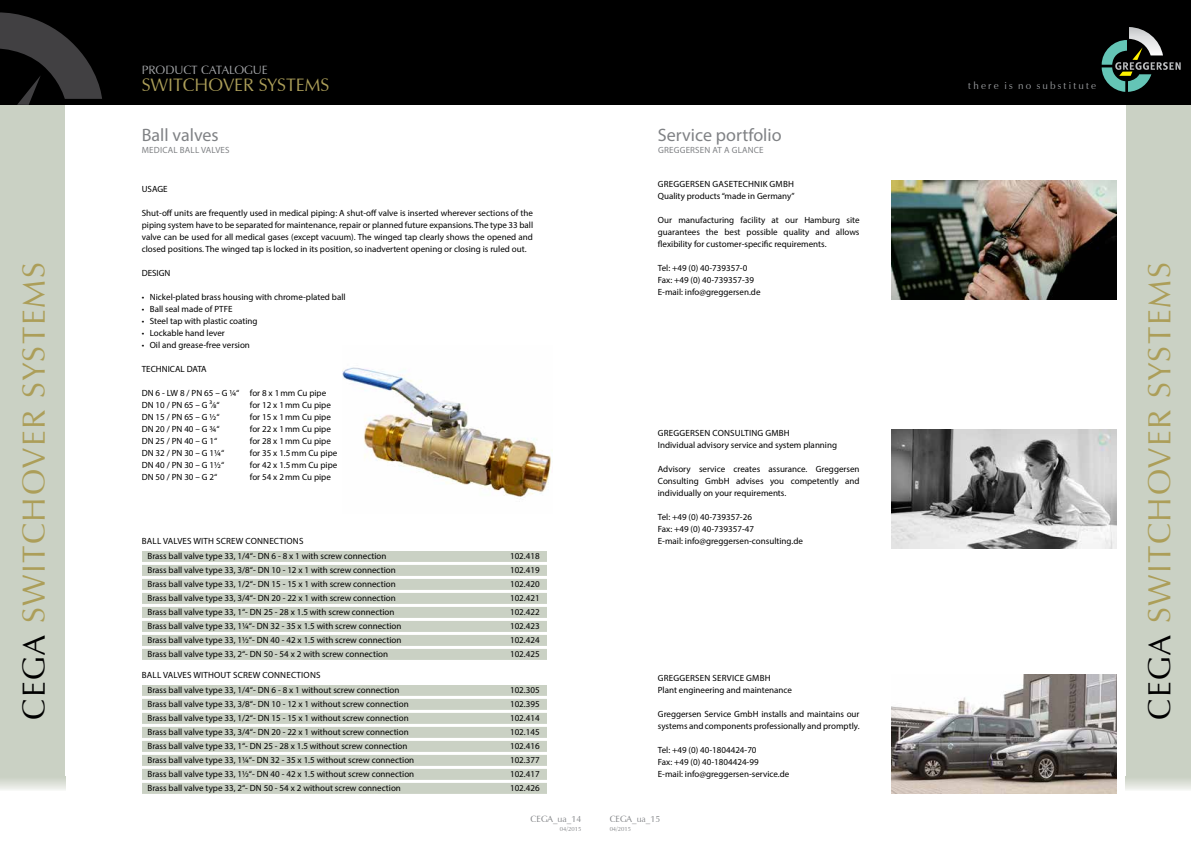
<style>
.page{position:relative;width:1191px;height:842px;background:#fff}
.page>*{position:absolute;margin:0;border:0;box-sizing:border-box;transform-origin:0 0}
.t1{font:32px "Zapf Humanist 601 BT";letter-spacing:.05em;color:#ac9e59}
.t2{font:18px "Myriad Pro";color:#808285}
.t3{font:18px "Zapf Humanist 601 BT";color:#ac9e59}
.t4{font:12px "Zapf Humanist 601 BT";color:#a7a9ac}
.t5{font:10px "Zapf Humanist 601 BT";letter-spacing:.22em;color:#9d9fa2}
.t6{font:9px/12px "Myriad Pro";color:#000}
.t7{font:9px "Myriad Pro";letter-spacing:.02em;color:#000}
.t8{font:9px "Myriad Pro";letter-spacing:.02em;color:#808285}
.t9{font:9px "Zapf Humanist 601 BT";color:#808285}
.t10{font:6px "Zapf Humanist 601 BT";color:#808285}
.s1{color:#000}
</style>
<div class="page">
<div style="left:0;top:0;width:1191px;height:105px;background:#000"></div>
<div style="left:0;top:105px;width:65px;height:672px;background:#cad1c4"></div>
<div style="left:1125px;top:105px;width:66px;height:672px;background:#cad1c4"></div>
<svg style="left:0;top:12px;width:102px;height:93px"></svg>
<svg style="left:0;top:777px;width:65px;height:13px"></svg>
<svg style="left:1125px;top:777px;width:66px;height:13px"></svg>
<img style="left:1129px;top:27px;width:27px;height:13px">
<svg style="left:1101px;top:40px;width:79px;height:52px"></svg>
<div style="left:142px;top:551px;width:404px;height:109px;background:#cad1c4"></div>
<hr style="left:139px;top:562px;width:410px;height:3px;background:#fff">
<hr style="left:139px;top:576px;width:410px;height:3px;background:#fff">
<hr style="left:139px;top:590px;width:410px;height:3px;background:#fff">
<hr style="left:139px;top:604px;width:410px;height:3px;background:#fff">
<hr style="left:139px;top:618px;width:410px;height:3px;background:#fff">
<hr style="left:139px;top:632px;width:410px;height:3px;background:#fff">
<hr style="left:139px;top:646px;width:410px;height:3px;background:#fff">
<div style="left:142px;top:685px;width:404px;height:109px;background:#cad1c4"></div>
<hr style="left:139px;top:696px;width:410px;height:3px;background:#fff">
<hr style="left:139px;top:710px;width:410px;height:3px;background:#fff">
<hr style="left:139px;top:724px;width:410px;height:3px;background:#fff">
<hr style="left:139px;top:738px;width:410px;height:3px;background:#fff">
<hr style="left:139px;top:752px;width:410px;height:3px;background:#fff">
<hr style="left:139px;top:766px;width:410px;height:3px;background:#fff">
<hr style="left:139px;top:780px;width:410px;height:3px;background:#fff">
<img style="left:891px;top:429px;width:225px;height:119px">
<img style="left:891px;top:180px;width:225px;height:119px">
<img style="left:891px;top:675px;width:225px;height:119px">
<img style="left:342px;top:367px;width:209px;height:130px">
<h3 class="t4" style="left:142px;top:62px;width:16px">PRODUCT</h3>
<h3 class="t4" style="left:201px;top:62px;width:9px">CATALOGUE</h3>
<h2 class="t3" style="left:142px;top:73px;width:22px">SWITCHOVER</h2>
<h2 class="t3" style="left:259px;top:73px;width:11px">SYSTEMS</h2>
<p class="t5" style="left:968px;top:79px;width:130px">THERE IS NO SUBSTITUTE</p>
<h2 class="t2" style="left:658px;top:124px;width:125px">Service portfolio</h2>
<p class="t8" style="left:658px;top:144px;width:107px">GREGGERSEN AT A GLANCE</p>
<h2 class="t2" style="left:142px;top:124px;width:78px">Ball valves</h2>
<p class="t8" style="left:142px;top:144px;width:89px">MEDICAL BALL VALVES</p>
<p class="t6" style="left:142px;top:183px;width:27px">USAGE</p>
<p class="t6" style="left:142px;top:207px;width:393px;text-align:justify">Shut-off units are frequently used in medical piping: A shut-off valve is inserted wherever sections of the piping system have to be separated for maintenance, repair or planned future expansions. The type 33 ball valve can be used for all medical gases (except vacuum). The winged tap clearly shows the opened and closed positions. The winged tap is locked in its position, so inadvertent opening or closing is ruled out.</p>
<p class="t6" style="left:142px;top:267px;width:30px">DESIGN</p>
<p class="t6" style="left:142px;top:291px;width:205px">• Nickel-plated brass housing with chrome-plated ball</p>
<p class="t6" style="left:142px;top:303px;width:92px">• Ball seal made of PTFE</p>
<p class="t6" style="left:142px;top:315px;width:117px">• Steel tap with plastic coating</p>
<p class="t6" style="left:142px;top:327px;width:85px">• Lockable hand lever</p>
<p class="t6" style="left:142px;top:339px;width:110px">• Oil and grease-free version</p>
<p class="t6" style="left:142px;top:363px;width:66px">TECHNICAL DATA</p>
<p class="t6" style="left:142px;top:387px;width:186px">DN 6 - LW 8 / PN 65 – G ¼“ for 8 x 1mm Cu pipe<br>DN 10 / PN 65 – G 3⁄8“</p>
<p class="t6" style="left:658px;top:178px;width:138px">GREGGERSEN GASETECHNIK GMBH<br>Quality products “made in Germany”</p>
<p class="t6" style="left:658px;top:214px;width:203px;text-align:justify">Our manufacturing facility at our Hamburg site guarantees the best possible quality and allows flexibility for customer-specific requirements.</p>
<p class="t6" style="left:658px;top:262px;width:104px">Tel: +49 (0) 40-739357-0<br>Fax: +49 (0) 40-739357-39<br>E-mail: info@greggersen.de</p>
<h1 class="t1" style="left:14px;top:720px;width:456px;rotate:-90deg"><span class="s1">CEGA</span> SWITCHOVER SYSTEMS</h1>
<h1 class="t1" style="left:1139px;top:720px;width:456px;rotate:-90deg"><span class="s1">CEGA</span> SWITCHOVER SYSTEMS</h1>
<p class="t6" style="left:250px;top:399px;width:83px">for 12 x 1mm Cu pipe</p>
<p class="t6" style="left:142px;top:411px;width:79px">DN 15 / PN 65 – G ½“</p>
<p class="t6" style="left:250px;top:411px;width:83px">for 15 x 1mm Cu pipe</p>
<p class="t6" style="left:142px;top:423px;width:79px">DN 20 / PN 40 – G ¾“</p>
<p class="t6" style="left:250px;top:423px;width:83px">for 22 x 1mm Cu pipe</p>
<p class="t6" style="left:142px;top:435px;width:77px">DN 25 / PN 40 – G 1“</p>
<p class="t6" style="left:250px;top:435px;width:83px">for 28 x 1mm Cu pipe</p>
<p class="t6" style="left:142px;top:447px;width:84px">DN 32 / PN 30 – G 1¼“</p>
<p class="t6" style="left:250px;top:447px;width:89px">for 35 x 1.5mm Cu pipe</p>
<p class="t6" style="left:142px;top:459px;width:84px">DN 40 / PN 30 – G 1½“</p>
<p class="t6" style="left:250px;top:459px;width:89px">for 42 x 1.5mm Cu pipe</p>
<p class="t6" style="left:142px;top:471px;width:77px">DN 50 / PN 30 – G 2“</p>
<p class="t6" style="left:250px;top:471px;width:83px">for 54 x 2mm Cu pipe</p>
<p class="t6" style="left:658px;top:427px;width:181px">GREGGERSEN CONSULTING GMBH<br>Individual advisory service and system planning</p>
<p class="t6" style="left:658px;top:463px;width:203px;text-align:justify">Advisory service creates assurance. Greggersen Consulting GmbH advises you competently and individually on your requirements.</p>
<p class="t6" style="left:658px;top:511px;width:147px">Tel: +49 (0) 40-739357-26<br>Fax: +49 (0) 40-739357-47<br>E-mail: info@greggersen-consulting.de</p>
<p class="t7" style="left:142px;top:535px;width:163px">BALL VALVES WITH SCREW CONNECTIONS</p>
<p class="t6" style="left:147px;top:550px;width:241px">Brass ball valve type 33, 1/4“- DN 6 - 8 x 1 with screw connection</p>
<p class="t6" style="left:510px;top:550px;width:31px">102.418</p>
<p class="t6" style="left:147px;top:564px;width:250px">Brass ball valve type 33, 3/8“- DN 10 - 12 x 1 with screw connection</p>
<p class="t6" style="left:510px;top:564px;width:31px">102.419</p>
<p class="t6" style="left:147px;top:578px;width:250px">Brass ball valve type 33, 1/2“- DN 15 - 15 x 1 with screw connection</p>
<p class="t6" style="left:510px;top:578px;width:31px">102.420</p>
<p class="t6" style="left:147px;top:592px;width:250px">Brass ball valve type 33, 3/4“- DN 20 - 22 x 1 with screw connection</p>
<p class="t6" style="left:510px;top:592px;width:31px">102.421</p>
<p class="t6" style="left:147px;top:606px;width:249px">Brass ball valve type 33, 1“- DN 25 - 28 x 1.5 with screw connection</p>
<p class="t6" style="left:510px;top:606px;width:31px">102.422</p>
<p class="t6" style="left:147px;top:620px;width:255px">Brass ball valve type 33, 1¼“- DN 32 - 35 x 1.5 with screw connection</p>
<p class="t6" style="left:510px;top:620px;width:31px">102.423</p>
<p class="t6" style="left:147px;top:634px;width:255px">Brass ball valve type 33, 1½“- DN 40 - 42 x 1.5 with screw connection</p>
<p class="t6" style="left:510px;top:634px;width:31px">102.424</p>
<p class="t6" style="left:147px;top:648px;width:242px">Brass ball valve type 33, 2“- DN 50 - 54 x 2 with screw connection</p>
<p class="t6" style="left:510px;top:648px;width:31px">102.425</p>
<p class="t6" style="left:147px;top:684px;width:253px">Brass ball valve type 33, 1/4“- DN 6 - 8 x 1 without screw connection</p>
<p class="t6" style="left:510px;top:684px;width:31px">102.305</p>
<p class="t6" style="left:147px;top:698px;width:263px">Brass ball valve type 33, 3/8“- DN 10 - 12 x 1 without screw connection</p>
<p class="t6" style="left:510px;top:698px;width:31px">102.395</p>
<p class="t6" style="left:147px;top:712px;width:263px">Brass ball valve type 33, 1/2“- DN 15 - 15 x 1 without screw connection</p>
<p class="t6" style="left:510px;top:712px;width:31px">102.414</p>
<p class="t6" style="left:147px;top:726px;width:263px">Brass ball valve type 33, 3/4“- DN 20 - 22 x 1 without screw connection</p>
<p class="t6" style="left:510px;top:726px;width:31px">102.145</p>
<p class="t6" style="left:147px;top:740px;width:261px">Brass ball valve type 33, 1“- DN 25 - 28 x 1.5 without screw connection</p>
<p class="t6" style="left:510px;top:740px;width:31px">102.416</p>
<p class="t6" style="left:147px;top:754px;width:268px">Brass ball valve type 33, 1¼“- DN 32 - 35 x 1.5 without screw connection</p>
<p class="t6" style="left:510px;top:754px;width:31px">102.377</p>
<p class="t6" style="left:147px;top:768px;width:268px">Brass ball valve type 33, 1½“- DN 40 - 42 x 1.5 without screw connection</p>
<p class="t6" style="left:510px;top:768px;width:31px">102.417</p>
<p class="t6" style="left:147px;top:782px;width:255px">Brass ball valve type 33, 2“- DN 50 - 54 x 2 without screw connection</p>
<p class="t6" style="left:510px;top:782px;width:31px">102.426</p>
<p class="t7" style="left:142px;top:669px;width:180px">BALL VALVES WITHOUT SCREW CONNECTIONS</p>
<p class="t6" style="left:658px;top:672px;width:136px">GREGGERSEN SERVICE GMBH<br>Plant engineering and maintenance</p>
<p class="t6" style="left:658px;top:708px;width:203px">Greggersen Service GmbH installs and maintains our systems and components professionally and promptly.</p>
<p class="t6" style="left:658px;top:744px;width:133px">Tel: +49 (0) 40-1804424-70<br>Fax: +49 (0) 40-1804424-99<br>E-mail: info@greggersen-service.de</p>
<p class="t9" style="left:530px;top:813px;width:52px">CEGA_UA_14</p>
<p class="t10" style="left:560px;top:825px;width:23px">04/2015</p>
<p class="t9" style="left:609px;top:813px;width:52px">CEGA_UA_15</p>
<p class="t10" style="left:609px;top:825px;width:23px">04/2015</p>
</div>
